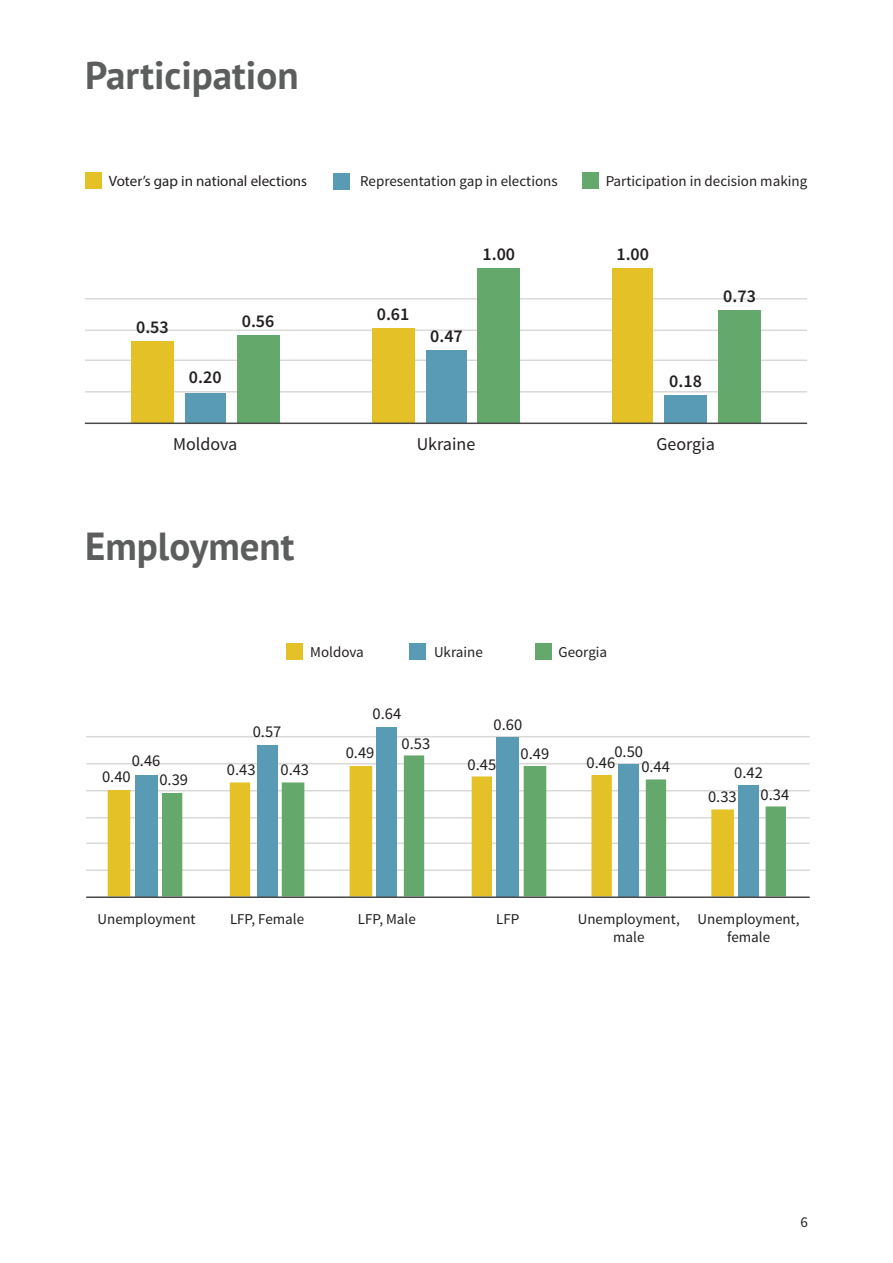
<style>
.page{position:relative;width:893px;height:1263px;background:#fff}
.page>*{position:absolute;margin:0;border:0;box-sizing:border-box;transform-origin:0 0}
.t1{font:700 39px "PT Sans";color:#5c5d5d}
.t2{font:600 18px "Source Sans Pro";color:#231f20}
.t3{font:18px "Source Sans Pro";color:#231f20}
.t4{font:16.5px/19.5px "Source Sans Pro";color:#231f20}
.t5{font:15px/18px "Source Sans Pro";color:#231f20;text-align:center}
.t6{font:15px "Myriad Pro";color:#231f20}
</style>
<div class="page">
<div style="left:286px;top:644px;width:17px;height:16px;background:#e4c126"></div>
<div style="left:409px;top:644px;width:17px;height:16px;background:#599bb5"></div>
<div style="left:535px;top:644px;width:16px;height:16px;background:#64a86b"></div>
<div style="left:85px;top:172px;width:16px;height:17px;background:#e4c126"></div>
<div style="left:333px;top:174px;width:17px;height:16px;background:#599bb5"></div>
<div style="left:582px;top:172px;width:17px;height:17px;background:#64a86b"></div>
<hr style="left:85px;top:391px;width:722px;height:1px;background:#d9d9d8">
<hr style="left:85px;top:359px;width:722px;height:2px;background:#d9d9d8">
<hr style="left:85px;top:329px;width:722px;height:2px;background:#d9d9d8">
<hr style="left:85px;top:298px;width:722px;height:1px;background:#d9d9d8">
<div style="left:612px;top:268px;width:41px;height:154px;background:#e4c126"></div>
<div style="left:372px;top:328px;width:42px;height:94px;background:#e4c126"></div>
<div style="left:131px;top:341px;width:43px;height:81px;background:#e4c126"></div>
<div style="left:664px;top:395px;width:43px;height:27px;background:#599bb5"></div>
<div style="left:426px;top:350px;width:40px;height:72px;background:#599bb5"></div>
<div style="left:185px;top:394px;width:40px;height:30px;background:#599bb5"></div>
<div style="left:718px;top:310px;width:43px;height:112px;background:#64a86b"></div>
<div style="left:477px;top:268px;width:43px;height:154px;background:#64a86b"></div>
<div style="left:237px;top:335px;width:42px;height:87px;background:#64a86b"></div>
<hr style="left:85px;top:422px;width:722px;height:2px;background:#4a494a">
<hr style="left:86px;top:869px;width:724px;height:2px;background:#d9d9d8">
<hr style="left:86px;top:842px;width:724px;height:2px;background:#d9d9d8">
<hr style="left:86px;top:817px;width:724px;height:1px;background:#d9d9d8">
<hr style="left:86px;top:790px;width:724px;height:1px;background:#d9d9d8">
<hr style="left:86px;top:763px;width:724px;height:1px;background:#d9d9d8">
<hr style="left:86px;top:736px;width:724px;height:1px;background:#d9d9d8">
<svg style="left:108px;top:775px;width:54px;height:121px;fill:#e4c126"></svg>
<div style="left:497px;top:737px;width:22px;height:159px;background:#599bb5"></div>
<div style="left:377px;top:727px;width:20px;height:169px;background:#599bb5"></div>
<div style="left:257px;top:745px;width:20px;height:151px;background:#599bb5"></div>
<div style="left:135px;top:775px;width:22px;height:121px;background:#599bb5"></div>
<svg style="left:162px;top:755px;width:624px;height:141px"></svg>
<hr style="left:86px;top:896px;width:724px;height:2px;background:#4a494a">
<h1 class="t1" style="left:85px;top:49px;width:215px">Participation</h1>
<p class="t6" style="left:109px;top:171px;width:200px">Voter’s gap in national elections</p>
<p class="t5" style="left:360px;top:172px;width:199px">Representation gap in elections</p>
<p class="t5" style="left:606px;top:172px;width:203px">Participation in decision making</p>
<p class="t2" style="left:136px;top:315px;width:34px">0.53</p>
<p class="t2" style="left:189px;top:366px;width:34px">0.20</p>
<p class="t2" style="left:242px;top:309px;width:34px">0.56</p>
<p class="t3" style="left:173px;top:433px;width:66px">Moldova</p>
<p class="t2" style="left:377px;top:302px;width:34px">0.61</p>
<p class="t2" style="left:483px;top:242px;width:34px">1.00</p>
<p class="t2" style="left:616px;top:242px;width:34px">1.00</p>
<p class="t2" style="left:430px;top:324px;width:34px">0.47</p>
<p class="t2" style="left:669px;top:369px;width:34px">0.18</p>
<p class="t2" style="left:723px;top:284px;width:34px">0.73</p>
<p class="t3" style="left:417px;top:433px;width:60px">Ukraine</p>
<p class="t3" style="left:656px;top:433px;width:60px">Georgia</p>
<h1 class="t1" style="left:85px;top:520px;width:211px">Employment</h1>
<p class="t5" style="left:310px;top:643px;width:55px">Moldova</p>
<p class="t5" style="left:434px;top:643px;width:50px">Ukraine</p>
<p class="t5" style="left:558px;top:643px;width:50px">Georgia</p>
<p class="t4" style="left:253px;top:722px;width:30px">0.57</p>
<p class="t4" style="left:159px;top:751px;width:30px;text-indent:-28px">0.46<br>0.39</p>
<p class="t4" style="left:227px;top:760px;width:30px">0.43</p>
<p class="t4" style="left:102px;top:767px;width:30px">0.40</p>
<p class="t4" style="left:280px;top:760px;width:30px">0.43</p>
<p class="t4" style="left:373px;top:704px;width:30px">0.64</p>
<p class="t4" style="left:346px;top:743px;width:30px">0.49</p>
<p class="t4" style="left:402px;top:734px;width:30px">0.53</p>
<p class="t4" style="left:520px;top:710px;width:30px;line-height:29.4px;text-indent:-27px">0.60<br>0.49</p>
<p class="t4" style="left:468px;top:755px;width:30px">0.45</p>
<p class="t4" style="left:586px;top:753px;width:30px">0.46</p>
<p class="t4" style="left:641px;top:744px;width:30px;line-height:15px;text-indent:-27px">0.50<br>0.44</p>
<p class="t4" style="left:760px;top:762px;width:30px;line-height:21.6px;text-indent:-26px">0.42<br>0.34</p>
<p class="t4" style="left:708px;top:787px;width:30px">0.33</p>
<p class="t5" style="left:98px;top:911px;width:100px">Unemployment</p>
<p class="t5" style="left:230px;top:911px;width:76px">LFP, Female</p>
<p class="t5" style="left:358px;top:911px;width:59px">LFP, Male</p>
<p class="t5" style="left:496px;top:911px;width:25px">LFP</p>
<p class="t5" style="left:578px;top:911px;width:103px">Unemployment, male</p>
<p class="t5" style="left:698px;top:911px;width:103px">Unemployment, female</p>
<p class="t5" style="left:800px;top:1213px;width:9px">6</p>
</div>
